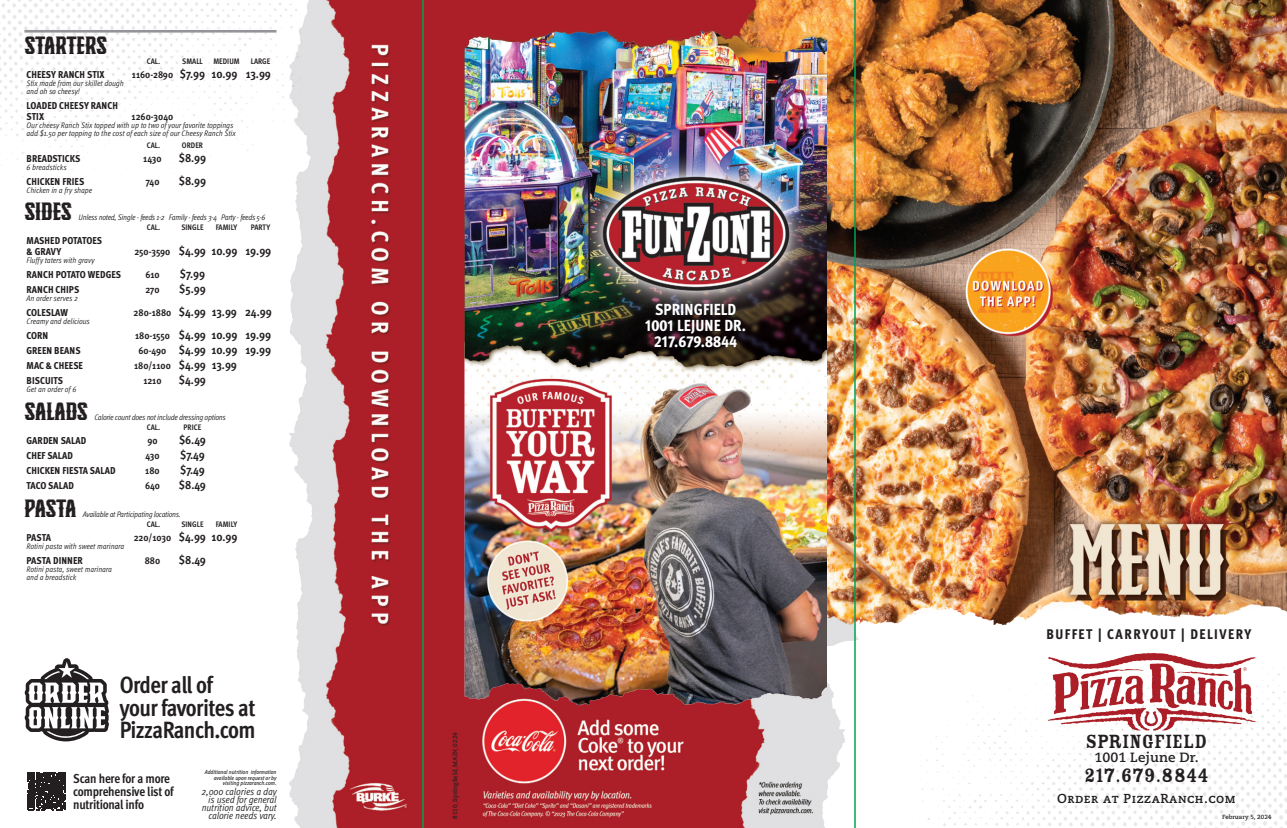
<style>
.page{position:relative;width:1287px;height:828px;background:#fff}
.page>*{position:absolute;margin:0;border:0;box-sizing:border-box;transform-origin:0 0}
.t1{font:900 25px "Knucklehead Deco";letter-spacing:-.01em;color:#231f20}
.t2{font:700 condensed 23.6px/22.2px "Meta Pro";letter-spacing:-.025em;color:#231f20}
.t3{font:21.4px "Rosewood Std Fill";color:#231f20}
.t4{font:21px "Rosewood Std Fill";color:#231f20}
.t5{font:800 condensed 16px/16px "Meta Pro";color:#fff;text-align:center}
.t6{font:800 condensed 14px "Meta Pro";letter-spacing:.11em;color:#231f20}
.t7{font:700 13.4px "Caecilia";color:#231f20}
.t8{font:700 condensed 13px/13px "Meta Pro";letter-spacing:-.02em;color:#231f20}
.t9{font:13px "Caecilia Bold SC";letter-spacing:.04em;color:#231f20}
.t10{font:700 condensed 12px "Meta Pro";letter-spacing:-.01em;color:#231f20}
.t11{font:800 condensed 10px/11px "Meta Pro";letter-spacing:.005em;color:#231f20}
.t12{font:10px/8px "Meta Pro Cond Norm Ita";color:#231f20;text-align:right}
.t13{font:700 condensed 10px "Meta Pro";color:#231f20}
.t14{font:italic condensed 8px/8px "Meta Pro";letter-spacing:-.005em;color:#231f20}
.t15{font:italic condensed 8px "Meta Pro";letter-spacing:-.025em;color:#231f20}
.t16{font:700 condensed 8px "Meta Pro";letter-spacing:.01em;color:#231f20}
.t17{font:700 6px "Caecilia";color:#231f20}
.t18{font:italic 500 condensed 5.9px/5.9px "Meta Pro";color:#231f20;text-align:right}
.s1{font-size:10px}
</style>
<div class="page">
<img style="left:0;top:0;width:1287px;height:828px">
<svg style="left:24px;top:658px;width:85px;height:83px"></svg>
<svg style="left:28px;top:772px;width:38px;height:38px"></svg>
<img style="left:464px;top:485px;width:363px;height:343px">
<hr style="left:24px;top:30px;width:252px;height:3px;background:#939598">
<img style="left:464px;top:0;width:363px;height:485px">
<hr style="left:423px;top:0;width:1px;height:828px;background:#00a54f">
<hr style="left:855px;top:0;width:1px;height:828px;background:#00a54f">
<h1 class="t1" style="left:24px;top:32px;width:84px">STARTERS</h1>
<p class="t16" style="left:147px;top:55px;width:15px">CAL.</p>
<p class="t16" style="left:182px;top:55px;width:22px">SMALL</p>
<p class="t16" style="left:213px;top:55px;width:28px">MEDIUM</p>
<p class="t16" style="left:251px;top:55px;width:21px">LARGE</p>
<p class="t11" style="left:27px;top:68px;width:80px">CHEESY RANCH STIX</p>
<h3 class="t10" style="left:132px;top:64px;width:141px"><span class="s1">1160-2890</span> $7.99 10.99 13.99</h3>
<p class="t14" style="left:26px;top:78px;width:99px">Stix made from our skillet dough and oh so cheesy!</p>
<p class="t11" style="left:27px;top:99px;width:93px">LOADED CHEESY RANCH<br>STIX</p>
<p class="t13" style="left:132px;top:108px;width:43px">1260-3040</p>
<p class="t14" style="left:26px;top:120px;width:211px">Our cheesy Ranch Stix topped with up to two of your favorite toppings add $1.50 per topping to the cost of each size of our Cheesy Ranch Stix</p>
<p class="t16" style="left:147px;top:139px;width:15px">CAL.</p>
<p class="t16" style="left:182px;top:139px;width:23px">ORDER</p>
<p class="t11" style="left:27px;top:152px;width:56px">BREADSTICKS</p>
<p class="t13" style="left:143px;top:150px;width:20px">1430</p>
<h3 class="t10" style="left:179px;top:148px;width:29px">$8.99</h3>
<p class="t14" style="left:26px;top:162px;width:42px">6 breadsticks</p>
<p class="t11" style="left:27px;top:175px;width:59px">CHICKEN FRIES</p>
<p class="t13" style="left:145px;top:173px;width:16px">740</p>
<h3 class="t10" style="left:179px;top:171px;width:29px">$8.99</h3>
<p class="t14" style="left:26px;top:185px;width:67px">Chicken in a fry shape</p>
<h1 class="t1" style="left:24px;top:198px;width:49px">SIDES</h1>
<p class="t15" style="left:79px;top:212px;width:188px">Unless noted, Single - feeds 1-2 Family - feeds 3-4 Party - feeds 5-6</p>
<p class="t16" style="left:147px;top:221px;width:15px">CAL.</p>
<p class="t16" style="left:181px;top:221px;width:24px">SINGLE</p>
<p class="t16" style="left:216px;top:221px;width:23px">FAMILY</p>
<p class="t16" style="left:251px;top:221px;width:21px">PARTY</p>
<p class="t11" style="left:26px;top:235px;width:77px">MASHED POTATOES &amp; GRAVY</p>
<h3 class="t10" style="left:135px;top:242px;width:138px"><span class="s1">250-3590</span> $4.99 10.99 19.99</h3>
<p class="t14" style="left:26px;top:256px;width:69px">Fluffy taters with gravy</p>
<p class="t11" style="left:27px;top:269px;width:96px">RANCH POTATO WEDGES</p>
<p class="t13" style="left:145px;top:267px;width:16px">610</p>
<h3 class="t10" style="left:180px;top:265px;width:27px">$7.99</h3>
<p class="t11" style="left:27px;top:284px;width:54px">RANCH CHIPS</p>
<p class="t13" style="left:145px;top:282px;width:16px">270</p>
<h3 class="t10" style="left:179px;top:280px;width:28px">$5.99</h3>
<p class="t14" style="left:26px;top:294px;width:53px">An order serves 2</p>
<p class="t11" style="left:27px;top:307px;width:43px">COLESLAW</p>
<h3 class="t10" style="left:134px;top:303px;width:140px"><span class="s1">280-1880</span> $4.99 13.99 24.99</h3>
<p class="t14" style="left:26px;top:317px;width:65px">Creamy and delicious</p>
<p class="t11" style="left:27px;top:330px;width:23px">CORN</p>
<h3 class="t10" style="left:135px;top:326px;width:138px"><span class="s1">180-1550</span> $4.99 10.99 19.99</h3>
<p class="t11" style="left:27px;top:345px;width:56px">GREEN BEANS</p>
<h3 class="t10" style="left:139px;top:341px;width:134px"><span class="s1">60-490</span> $4.99 10.99 19.99</h3>
<p class="t11" style="left:27px;top:360px;width:58px">MAC &amp; CHEESE</p>
<h3 class="t10" style="left:134px;top:356px;width:104px"><span class="s1">180/1100</span> $4.99 13.99</h3>
<p class="t11" style="left:27px;top:375px;width:38px">BISCUITS</p>
<p class="t13" style="left:143px;top:373px;width:20px">1210</p>
<h3 class="t10" style="left:179px;top:371px;width:29px">$4.99</h3>
<p class="t14" style="left:26px;top:385px;width:51px">Get an order of 6</p>
<h1 class="t1" style="left:24px;top:398px;width:65px">SALADS</h1>
<p class="t15" style="left:94px;top:412px;width:133px">Calorie count does not include dressing options</p>
<p class="t16" style="left:147px;top:421px;width:15px">CAL.</p>
<p class="t16" style="left:184px;top:421px;width:19px">PRICE</p>
<p class="t11" style="left:27px;top:435px;width:61px">GARDEN SALAD</p>
<p class="t13" style="left:147px;top:433px;width:12px">90</p>
<h3 class="t10" style="left:179px;top:431px;width:28px">$6.49</h3>
<p class="t11" style="left:27px;top:450px;width:48px">CHEF SALAD</p>
<p class="t13" style="left:145px;top:448px;width:16px">430</p>
<h3 class="t10" style="left:180px;top:446px;width:26px">$7.49</h3>
<p class="t11" style="left:27px;top:465px;width:91px">CHICKEN FIESTA SALAD</p>
<p class="t13" style="left:145px;top:463px;width:16px">180</p>
<h3 class="t10" style="left:180px;top:461px;width:26px">$7.49</h3>
<p class="t11" style="left:27px;top:480px;width:49px">TACO SALAD</p>
<p class="t13" style="left:145px;top:478px;width:16px">640</p>
<h3 class="t10" style="left:179px;top:476px;width:29px">$8.49</h3>
<h1 class="t1" style="left:24px;top:495px;width:53px">PASTA</h1>
<p class="t15" style="left:83px;top:508px;width:99px">Available at Participating locations.</p>
<p class="t16" style="left:147px;top:518px;width:15px">CAL.</p>
<p class="t16" style="left:181px;top:518px;width:24px">SINGLE</p>
<p class="t16" style="left:216px;top:518px;width:23px">FAMILY</p>
<p class="t11" style="left:27px;top:532px;width:26px">PASTA</p>
<h3 class="t10" style="left:134px;top:528px;width:105px"><span class="s1">220/1030</span> $4.99 10.99</h3>
<p class="t14" style="left:26px;top:542px;width:99px">Rotini pasta with sweet marinara</p>
<p class="t11" style="left:27px;top:555px;width:58px">PASTA DINNER</p>
<p class="t13" style="left:145px;top:553px;width:17px">880</p>
<h3 class="t10" style="left:179px;top:551px;width:29px">$8.49</h3>
<p class="t14" style="left:26px;top:565px;width:87px">Rotini pasta, sweet marinara and a breadstick</p>
<h2 class="t2" style="left:120px;top:673px;width:137px">Order all of your favorites at<br>PizzaRanch.com</h2>
<h3 class="t8" style="left:73px;top:771px;width:102px">Scan here for a more comprehensive list of nutritional info</h3>
<p class="t18" style="left:205px;top:768px;width:73px">Additional nutrition information available upon request or by visiting pizzaranch.com.</p>
<p class="t12" style="left:202px;top:787px;width:76px">2,000 calories a day is used for general nutrition advice, but calorie needs vary.</p>
<p class="t17" style="left:452px;top:819px;width:88px;rotate:-90deg">8110_Springfield_MAIN_0224</p>
<h3 class="t5" style="left:645px;top:301px;width:102px">SPRINGFIELD<br>1001 LEJUNE DR.<br>217.679.8844</h3>
<h3 class="t6" style="left:1046px;top:623px;width:207px">BUFFET | CARRYOUT | DELIVERY</h3>
<h3 class="t4" style="left:1086px;top:730px;width:123px">SPRINGFIELD</h3>
<h3 class="t7" style="left:1095px;top:750px;width:106px">1001 Lejune Dr.</h3>
<h3 class="t3" style="left:1084px;top:764px;width:126px">217.679.8844</h3>
<h3 class="t9" style="left:1057px;top:791px;width:180px">Order at PizzaRanch.com</h3>
<p class="t17" style="left:1222px;top:813px;width:51px">February 5, 2024</p>
</div>
